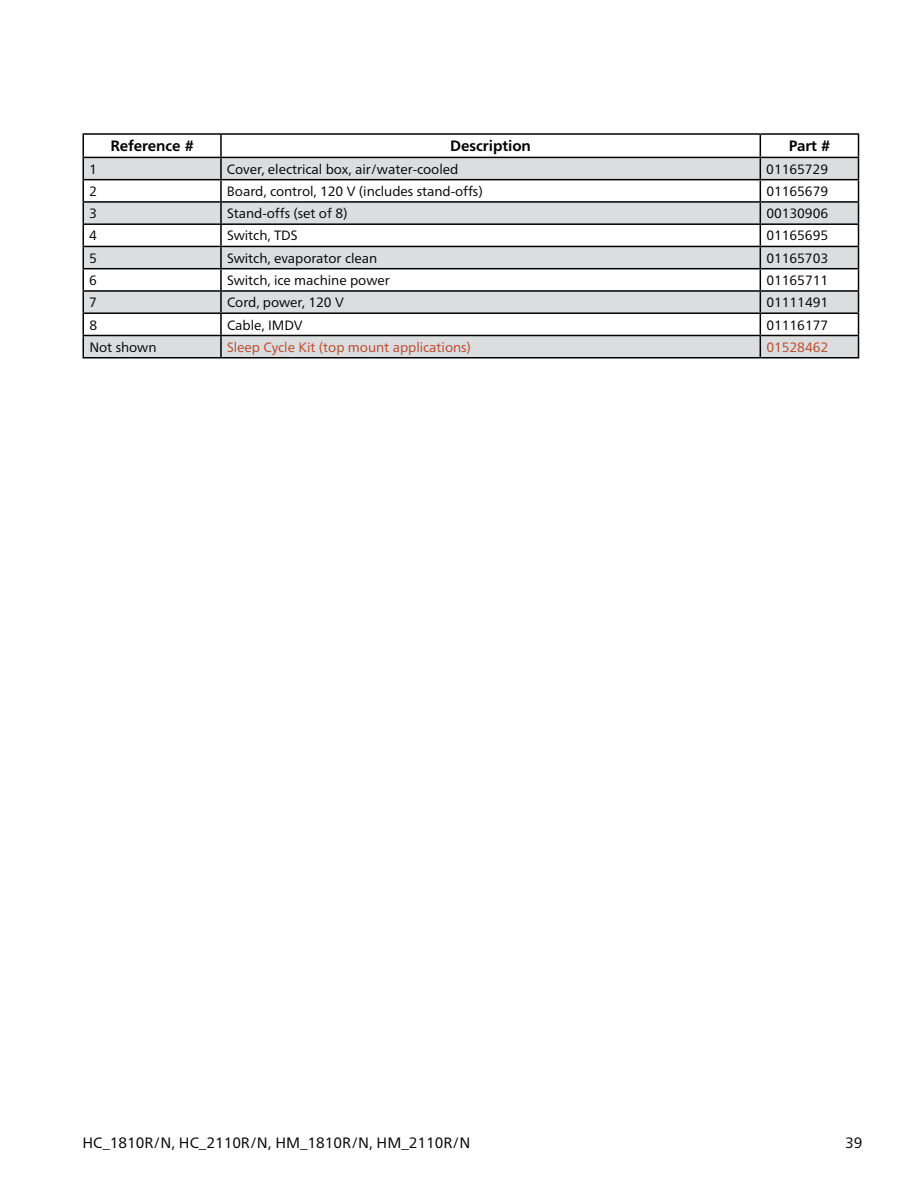
<style>
.page{position:relative;width:918px;height:1188px;background:#fff}
.page>*{position:absolute;margin:0;border:0;box-sizing:border-box;transform-origin:0 0}
.t1{font:15px "Frutiger Neue LT Pro";color:#000}
.t2{font:700 15px "Frutiger Neue LT Pro";letter-spacing:-.005em;color:#000}
.t3{font:13.5px "Frutiger Neue LT Pro";letter-spacing:-.005em;color:#000}
.t4{font:13.5px "Frutiger Neue LT Pro";letter-spacing:-.005em;color:#bb472a}
</style>
<div class="page">
<svg style="left:84px;top:158px;width:774px;height:199px;fill:#dcddde"></svg>
<hr style="left:82px;top:133px;width:139px;height:2px;background:#000">
<hr style="left:82px;top:135px;width:2px;height:22px;background:#000">
<hr style="left:221px;top:133px;width:539px;height:2px;background:#000">
<hr style="left:220px;top:135px;width:2px;height:22px;background:#000">
<hr style="left:760px;top:133px;width:99px;height:2px;background:#000">
<hr style="left:82px;top:157px;width:139px;height:1px;background:#000">
<hr style="left:82px;top:158px;width:2px;height:21px;background:#000">
<hr style="left:221px;top:157px;width:539px;height:1px;background:#000">
<hr style="left:220px;top:158px;width:2px;height:21px;background:#000">
<hr style="left:760px;top:157px;width:99px;height:1px;background:#000">
<hr style="left:82px;top:179px;width:139px;height:1px;background:#000">
<hr style="left:82px;top:180px;width:2px;height:21px;background:#000">
<hr style="left:221px;top:179px;width:539px;height:1px;background:#000">
<hr style="left:220px;top:180px;width:2px;height:21px;background:#000">
<hr style="left:760px;top:179px;width:99px;height:1px;background:#000">
<hr style="left:82px;top:201px;width:139px;height:2px;background:#000">
<hr style="left:82px;top:203px;width:2px;height:20px;background:#000">
<hr style="left:221px;top:201px;width:539px;height:2px;background:#000">
<hr style="left:220px;top:203px;width:2px;height:20px;background:#000">
<hr style="left:760px;top:201px;width:99px;height:2px;background:#000">
<hr style="left:82px;top:223px;width:139px;height:2px;background:#000">
<hr style="left:82px;top:225px;width:2px;height:21px;background:#000">
<hr style="left:221px;top:223px;width:539px;height:2px;background:#000">
<hr style="left:220px;top:225px;width:2px;height:21px;background:#000">
<hr style="left:760px;top:223px;width:99px;height:2px;background:#000">
<hr style="left:82px;top:246px;width:139px;height:1px;background:#000">
<hr style="left:82px;top:247px;width:2px;height:21px;background:#000">
<hr style="left:221px;top:246px;width:539px;height:1px;background:#000">
<hr style="left:220px;top:247px;width:2px;height:21px;background:#000">
<hr style="left:760px;top:246px;width:99px;height:1px;background:#000">
<hr style="left:82px;top:268px;width:139px;height:1px;background:#000">
<hr style="left:82px;top:269px;width:2px;height:21px;background:#000">
<hr style="left:221px;top:268px;width:539px;height:1px;background:#000">
<hr style="left:220px;top:269px;width:2px;height:21px;background:#000">
<hr style="left:760px;top:268px;width:99px;height:1px;background:#000">
<hr style="left:82px;top:290px;width:139px;height:2px;background:#000">
<hr style="left:82px;top:292px;width:2px;height:20px;background:#000">
<hr style="left:221px;top:290px;width:539px;height:2px;background:#000">
<hr style="left:220px;top:292px;width:2px;height:20px;background:#000">
<hr style="left:760px;top:290px;width:99px;height:2px;background:#000">
<hr style="left:82px;top:312px;width:139px;height:2px;background:#000">
<hr style="left:82px;top:314px;width:2px;height:21px;background:#000">
<hr style="left:221px;top:312px;width:539px;height:2px;background:#000">
<hr style="left:220px;top:314px;width:2px;height:21px;background:#000">
<hr style="left:760px;top:312px;width:99px;height:2px;background:#000">
<hr style="left:82px;top:335px;width:139px;height:1px;background:#000">
<hr style="left:82px;top:336px;width:2px;height:21px;background:#000">
<hr style="left:221px;top:335px;width:539px;height:1px;background:#000">
<hr style="left:220px;top:336px;width:2px;height:21px;background:#000">
<hr style="left:760px;top:335px;width:99px;height:1px;background:#000">
<svg style="left:760px;top:135px;width:1px;height:222px"></svg>
<svg style="left:858px;top:135px;width:1px;height:222px"></svg>
<hr style="left:82px;top:357px;width:139px;height:1px;background:#000">
<hr style="left:221px;top:357px;width:539px;height:1px;background:#000">
<hr style="left:760px;top:357px;width:99px;height:1px;background:#000">
<p class="t2" style="left:111px;top:137px;width:85px">Reference #</p>
<p class="t2" style="left:450px;top:137px;width:82px">Description</p>
<p class="t2" style="left:789px;top:137px;width:43px">Part #</p>
<p class="t3" style="left:89px;top:161px;width:9px">1</p>
<p class="t3" style="left:227px;top:161px;width:233px">Cover, electrical box, air/water-cooled</p>
<p class="t3" style="left:766px;top:161px;width:63px">01165729</p>
<p class="t3" style="left:89px;top:183px;width:9px">2</p>
<p class="t3" style="left:227px;top:183px;width:257px">Board, control, 120 V (includes stand-offs)</p>
<p class="t3" style="left:766px;top:183px;width:63px">01165679</p>
<p class="t3" style="left:89px;top:205px;width:9px">3</p>
<p class="t3" style="left:227px;top:205px;width:122px">Stand-offs (set of 8)</p>
<p class="t3" style="left:766px;top:205px;width:63px">00130906</p>
<p class="t3" style="left:89px;top:228px;width:9px">4</p>
<p class="t3" style="left:227px;top:228px;width:72px">Switch, TDS</p>
<p class="t3" style="left:766px;top:228px;width:63px">01165695</p>
<p class="t3" style="left:89px;top:250px;width:9px">5</p>
<p class="t3" style="left:227px;top:250px;width:152px">Switch, evaporator clean</p>
<p class="t3" style="left:766px;top:250px;width:63px">01165703</p>
<p class="t3" style="left:89px;top:272px;width:9px">6</p>
<p class="t3" style="left:227px;top:272px;width:164px">Switch, ice machine power</p>
<p class="t3" style="left:766px;top:272px;width:63px">01165711</p>
<p class="t3" style="left:89px;top:294px;width:9px">7</p>
<p class="t3" style="left:227px;top:294px;width:118px">Cord, power, 120 V</p>
<p class="t3" style="left:766px;top:294px;width:63px">01111491</p>
<p class="t3" style="left:89px;top:317px;width:9px">8</p>
<p class="t3" style="left:227px;top:317px;width:77px">Cable, IMDV</p>
<p class="t3" style="left:766px;top:317px;width:63px">01116177</p>
<p class="t3" style="left:89px;top:339px;width:69px">Not shown</p>
<p class="t4" style="left:227px;top:339px;width:245px">Sleep Cycle Kit (top mount applications)</p>
<p class="t4" style="left:766px;top:339px;width:63px">01528462</p>
<p class="t1" style="left:82px;top:1134px;width:389px">HC_1810R/N, HC_2110R/N, HM_1810R/N, HM_2110R/N</p>
<p class="t1" style="left:845px;top:1134px;width:19px">39</p>
</div>
